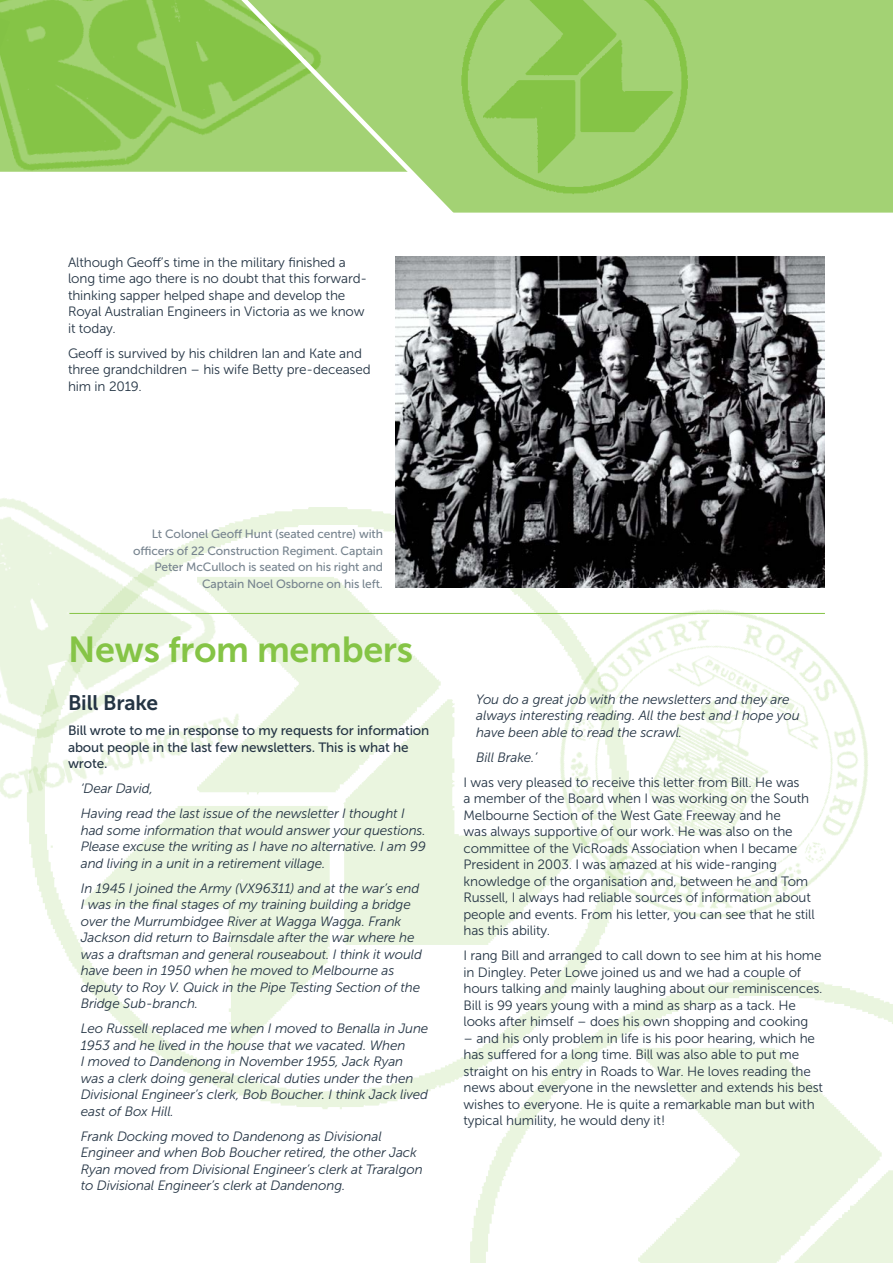
<style>
.page{position:relative;width:893px;height:1263px;background:#fff}
.page>*{position:absolute;margin:0;border:0;box-sizing:border-box;transform-origin:0 0}
.t1{font:36px "Museo Sans 700";letter-spacing:-.01em;color:#85c446}
.t2{font:21px "Museo Sans 700";letter-spacing:-.01em;color:#243444}
.t3{font:13.5px/16.5px "Museo Sans 300";letter-spacing:-.01em;color:#243444}
.t4{font:italic 13.5px/16.5px "Museo Sans 300";letter-spacing:-.01em;color:#243444}
.t5{font:13.5px/16.5px "Museo Sans 500";letter-spacing:-.01em;color:#243444}
.t6{font:12px/16.5px "Museo Sans 500";letter-spacing:-.01em;color:#77848f;text-align:right}
</style>
<div class="page">
<svg style="left:10px;top:0;width:883px;height:213px;background:#9bce68"></svg>
<img style="left:0;top:0;width:10px;height:172px">
<svg style="left:193px;top:0;width:267px;height:213px"></svg>
<img style="left:382px;top:0;width:371px;height:210px">
<div style="left:0;top:172px;width:146px;height:40px;background:#fff"></div>
<img style="left:470px;top:997px;width:423px;height:266px">
<img style="left:35px;top:507px;width:633px;height:624px">
<img style="left:480px;top:587px;width:394px;height:410px">
<img style="left:0;top:498px;width:302px;height:377px">
<img style="left:395px;top:257px;width:430px;height:330px">
<hr style="left:69px;top:613px;width:756px;height:1px;background:#85c446">
<p class="t3" style="left:68px;top:254px;width:301px">Although Geoff’s time in the military finished a long time ago there is no doubt that this forward&shy;thinking sapper helped shape and develop the Royal Australian Engineers in Victoria as we know it today.</p>
<p class="t3" style="left:68px;top:345px;width:304px">Geoff is survived by his children Ian and Kate and three grandchildren – his wife Betty pre-deceased him in 2019.</p>
<p class="t6" style="left:133px;top:526px;width:251px">Lt Colonel Geoff Hunt (seated centre) with officers of 22 Construction Regiment. Captain Peter McCulloch is seated on his right and Captain Noel Osborne on his left.</p>
<h1 class="t1" style="left:68px;top:629px;width:346px">News from members</h1>
<h2 class="t2" style="left:68px;top:691px;width:92px">Bill Brake</h2>
<p class="t5" style="left:68px;top:722px;width:363px">Bill wrote to me in response to my requests for information about people in the last few newsletters. This is what he wrote.</p>
<p class="t4" style="left:81px;top:776px;width:325px;line-height:25px">‘Dear David,<br>Having read the last issue of the newsletter I thought I</p>
<p class="t4" style="left:81px;top:822px;width:347px;text-align:justify">had some information that would answer your questions.<br>Please excuse the writing as I have no alternative. I am 99 and living in a unit in a retirement village.</p>
<p class="t4" style="left:81px;top:880px;width:343px">In 1945 I joined the Army (VX96311) and at the war’s end I was in the final stages of my training building a bridge over the Murrumbidgee River at Wagga Wagga. Frank Jackson did return to Bairnsdale after the war where he was a draftsman and general rouseabout. I think it would have been in 1950 when he moved to Melbourne as deputy to Roy V. Quick in the Pipe Testing Section of the Bridge Sub-branch.</p>
<p class="t4" style="left:81px;top:1020px;width:349px">Leo Russell replaced me when I moved to Benalla in June 1953 and he lived in the house that we vacated. When<br>I moved to Dandenong in November 1955, Jack Ryan was a clerk doing general clerical duties under the then Divisional Engineer’s clerk, Bob Boucher. I think Jack lived east of Box Hill.</p>
<p class="t4" style="left:81px;top:1128px;width:343px">Frank Docking moved to Dandenong as Divisional Engineer and when Bob Boucher retired, the other Jack Ryan moved from Divisional Engineer’s clerk at Traralgon to Divisional Engineer’s clerk at Dandenong.</p>
<p class="t4" style="left:476px;top:691px;width:325px">You do a great job with the newsletters and they are always interesting reading. All the best and I hope you have been able to read the scrawl.</p>
<p class="t4" style="left:476px;top:749px;width:62px">Bill Brake.’</p>
<p class="t3" style="left:463px;top:774px;width:353px">I was very pleased to receive this letter from Bill. He was<br>a member of the Board when I was working on the South Melbourne Section of the West Gate Freeway and he<br>was always supportive of our work. He was also on the committee of the VicRoads Association when I became President in 2003. I was amazed at his wide-ranging knowledge of the organisation and, between he and Tom Russell, I always had reliable sources of information about people and events. From his letter, you can see that he still has this ability.</p>
<p class="t3" style="left:463px;top:947px;width:361px">I rang Bill and arranged to call down to see him at his home in Dingley. Peter Lowe joined us and we had a couple of hours talking and mainly laughing about our reminiscences.<br>Bill is 99 years young with a mind as sharp as a tack. He looks after himself – does his own shopping and cooking</p>
<p class="t3" style="left:463px;top:1030px;width:361px">– and his only problem in life is his poor hearing, which he has suffered for a long time. Bill was also able to put me straight on his entry in Roads to War. He loves reading the news about everyone in the newsletter and extends his best wishes to everyone. He is quite a remarkable man but with typical humility, he would deny it!</p>
</div>
